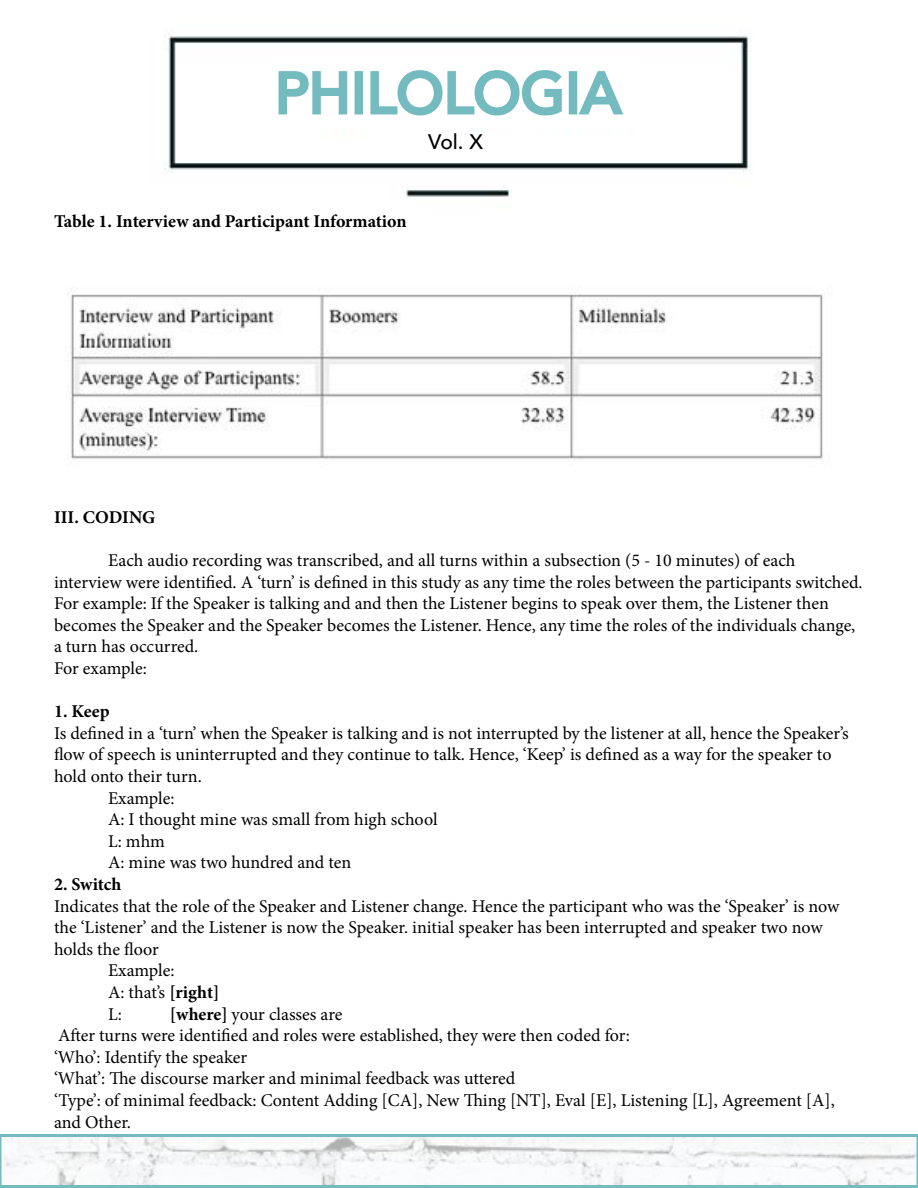
<style>
.page{position:relative;width:918px;height:1188px;background:#fff}
.page>*{position:absolute;margin:0;border:0;box-sizing:border-box;transform-origin:0 0}
.t1{font:500 57px "Avenir";color:#74bbbf}
.t2{font:500 21px "Avenir";color:#000}
.t3{font:18px/21.6px "Minion Pro";color:#000}
.t4{font:700 18px "Minion Pro";letter-spacing:-.005em;color:#000}
.s1{font-weight:700}
</style>
<div class="page">
<svg style="left:0;top:1134px;width:918px;height:54px"></svg>
<img style="left:163px;top:35px;width:589px;height:162px">
<div style="left:270px;top:59px;width:368px;height:69px;background:#fff"></div>
<svg style="left:278px;top:71px;width:70px;height:44px"></svg>
<div style="left:355px;top:71px;width:8px;height:43px;border:3px solid #74bbbf"></div>
<svg style="left:370px;top:70px;width:192px;height:46px"></svg>
<div style="left:569px;top:71px;width:8px;height:43px;border:3px solid #74bbbf"></div>
<svg style="left:577px;top:71px;width:47px;height:44px"></svg>
<img style="left:70px;top:289px;width:753px;height:171px">
<h1 class="t1" style="left:275px;top:44px;width:348px">PHILOLOGIA</h1>
<p class="t2" style="left:428px;top:124px;width:56px">Vol. X</p>
<p class="t4" style="left:54px;top:208px;width:354px">Table 1. Interview and Participant Information</p>
<p class="t4" style="left:54px;top:504px;width:103px">III. CODING</p>
<p class="t3" style="left:54px;top:549px;width:810px;text-indent:54px">Each audio recording was transcribed, and all turns within a subsection (5 - 10 minutes) of each interview were identified. A ‘turn’ is defined in this study as any time the roles between the participants switched.<br>For example: If the Speaker is talking and and then the Listener begins to speak over them, the Listener then becomes the Speaker and the Speaker becomes the Listener. Hence, any time the roles of the individuals change, a turn has occurred.<br>For example:</p>
<p class="t4" style="left:54px;top:699px;width:57px">1. Keep</p>
<p class="t3" style="left:54px;top:722px;width:796px">Is defined in a ‘turn’ when the Speaker is talking and is not interrupted by the listener at all, hence the Speaker’s</p>
<p class="t3" style="left:54px;top:744px;width:779px">flow of speech is uninterrupted and they continue to talk. Hence, ‘Keep’ is defined as a way for the speaker to</p>
<p class="t3" style="left:54px;top:765px;width:149px">hold onto their turn.</p>
<p class="t3" style="left:108px;top:787px;width:68px">Example:</p>
<p class="t3" style="left:108px;top:809px;width:331px">A: I thought mine was small from high school</p>
<p class="t3" style="left:108px;top:830px;width:59px">L: mhm</p>
<p class="t3" style="left:108px;top:852px;width:245px">A: mine was two hundred and ten</p>
<p class="t4" style="left:54px;top:871px;width:69px">2. Switch</p>
<p class="t3" style="left:54px;top:895px;width:787px">Indicates that the role of the Speaker and Listener change. Hence the participant who was the ‘Speaker’ is now</p>
<p class="t3" style="left:54px;top:917px;width:770px">the ‘Listener’ and the Listener is now the Speaker. initial speaker has been interrupted and speaker two now</p>
<p class="t3" style="left:54px;top:938px;width:106px">holds the floor</p>
<p class="t3" style="left:108px;top:960px;width:68px">Example:</p>
<p class="t3" style="left:108px;top:981px;width:113px">A: that’s <span class="s1">[right]</span></p>
<p class="t3" style="left:108px;top:1003px;width:15px">L:</p>
<p class="t3" style="left:54px;top:1003px;width:782px;text-indent:116px"><span class="s1">[where]</span> your classes are<br>After turns were identified and roles were established, they were then coded for:<br>‘Who’: Identify the speaker<br>‘What’: The discourse marker and minimal feedback was uttered<br>‘Type’: of minimal feedback: Content Adding [CA], New Thing [NT], Eval [E], Listening [L], Agreement [A], and Other.</p>
</div>
